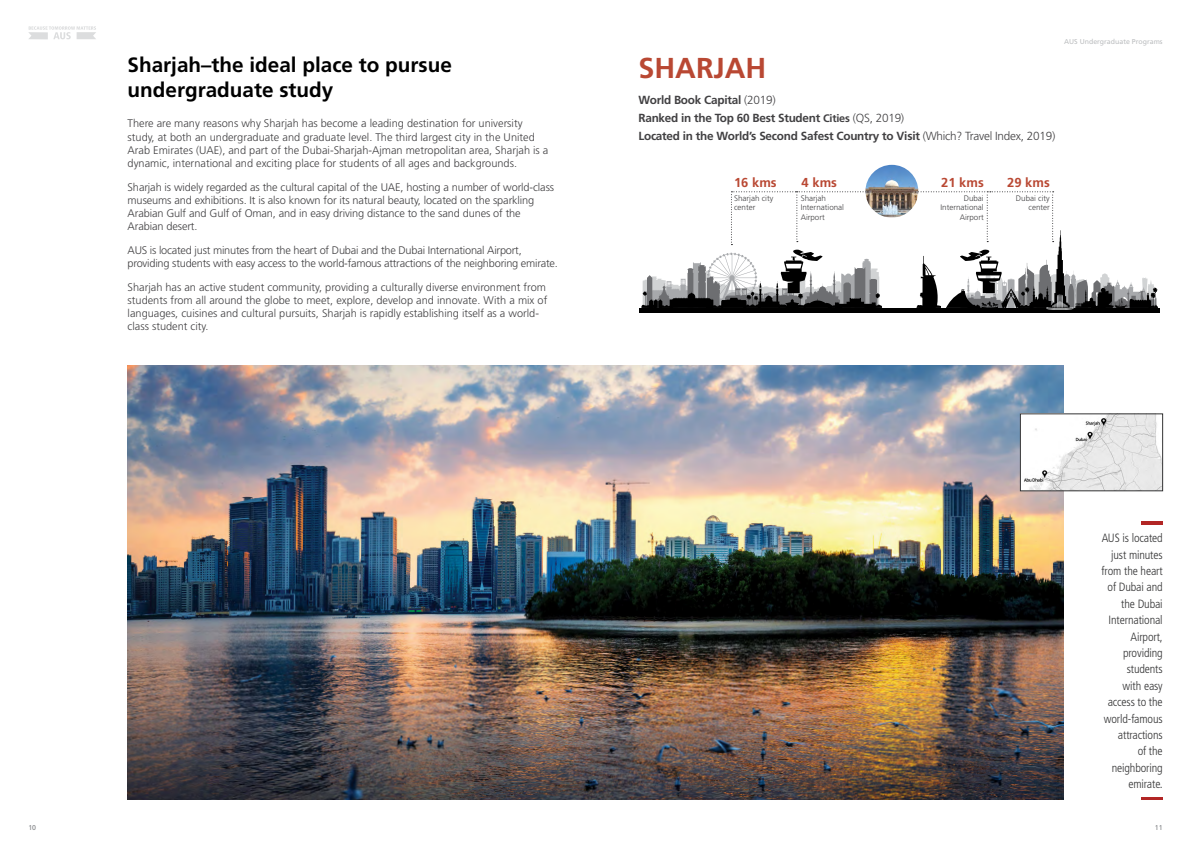
<style>
.page{position:relative;width:1191px;height:842px;background:#fff}
.page>*{position:absolute;margin:0;border:0;box-sizing:border-box;transform-origin:0 0}
.t1{font:700 28.8px "Frutiger";color:#b94833}
.t2{font:700 20.7px/24.8px "Frutiger";color:#000}
.t3{font:700 13px "Frutiger";color:#b94833}
.t4{font:300 condensed 12px/16.4px "Frutiger";letter-spacing:-.01em;color:#333334;text-align:right}
.t5{font:700 11.8px/17.9px "Frutiger";letter-spacing:-.02em;color:#414042}
.t6{font:300 11px/13.2px "Frutiger";color:#414042}
.t7{font:300 11px/13.2px "Frutiger";letter-spacing:-.02em;color:#414042}
.t8{font:300 8px/9.6px "Frutiger";color:#414042}
.t9{font:7px "Frutiger";color:#bcbec0}
.t10{font:7px "Frutiger";color:#808285}
.s1{font-weight:300}
.s2{font-size:10.9px}
</style>
<div class="page">
<svg style="left:28px;top:26px;width:68px;height:13px"></svg>
<img style="left:128px;top:366px;width:935px;height:433px">
<img style="left:1022px;top:416px;width:138px;height:73px">
<div style="left:1020px;top:414px;width:142px;height:77px;border:1px solid #333334"></div>
<hr style="left:1141px;top:522px;width:21px;height:2px;background:#b22625">
<hr style="left:1141px;top:797px;width:21px;height:2px;background:#b22625">
<img style="left:865px;top:165px;width:53px;height:53px;border-radius:26px">
<div style="left:639px;top:308px;width:278px;height:5px;background:#000"></div>
<div style="left:914px;top:308px;width:245px;height:5px;background:#000"></div>
<svg style="left:641px;top:191px;width:517px;height:119px"></svg>
<h2 class="t2" style="left:128px;top:53px;width:326px">Sharjah–the ideal place to pursue undergraduate study</h2>
<p class="t6" style="left:128px;top:117px;width:422px">There are many reasons why Sharjah has become a leading destination for university study, at both an undergraduate and graduate level. The third largest city in the United Arab Emirates (UAE), and part of the Dubai-Sharjah-Ajman metropolitan area, Sharjah is a dynamic, international and exciting place for students of all ages and backgrounds.</p>
<p class="t6" style="left:128px;top:180px;width:428px">Sharjah is widely regarded as the cultural capital of the UAE, hosting a number of world-class museums and exhibitions. It is also known for its natural beauty, located on the sparkling Arabian Gulf and Gulf of Oman, and in easy driving distance to the sand dunes of the Arabian desert.</p>
<p class="t7" style="left:128px;top:244px;width:432px">AUS is located just minutes from the heart of Dubai and the Dubai International Airport, providing students with easy access to the world-famous attractions of the neighboring emirate.</p>
<p class="t6" style="left:128px;top:280px;width:421px">Sharjah has an active student community, providing a culturally diverse environment from students from all around the globe to meet, explore, develop and innovate. With a mix of languages, cuisines and cultural pursuits, Sharjah is rapidly establishing itself as a world&shy;class student city.</p>
<h1 class="t1" style="left:638px;top:51px;width:129px">SHARJAH</h1>
<p class="t5" style="left:638px;top:91px;width:418px">World Book Capital <span class="s1">(2019)<br></span>Ranked in the Top 60 Best Student <span class="s2">Cities</span> <span class="s1">(QS, 2019)<br></span>Located in the World’s Second Safest Country to Visit <span class="s1">(Which? Travel Index, 2019)</span></p>
<p class="t9" style="left:1064px;top:37px;width:100px">AUS Undergraduate Programs</p>
<p class="t3" style="left:734px;top:175px;width:44px">16 kms</p>
<p class="t3" style="left:801px;top:175px;width:37px">4 kms</p>
<p class="t3" style="left:941px;top:175px;width:44px">21 kms</p>
<p class="t3" style="left:1007px;top:175px;width:44px">29 kms</p>
<p class="t8" style="left:800px;top:193px;width:45px">Sharjah<br>International<br>Airport</p>
<p class="t8" style="left:940px;top:193px;width:45px;text-align:right">Dubai<br>International<br>Airport</p>
<p class="t8" style="left:1016px;top:193px;width:35px;text-align:right">Dubai city center</p>
<p class="t8" style="left:734px;top:193px;width:41px">Sharjah city center</p>
<p class="t4" style="left:1101px;top:530px;width:63px">AUS is located just minutes from the heart of Dubai and the Dubai<br>International<br>Airport, providing students<br>with easy access to the world-famous attractions<br>of the neighboring emirate.</p>
<p class="t10" style="left:28px;top:824px;width:9px">10</p>
<p class="t10" style="left:1154px;top:824px;width:9px">11</p>
</div>
